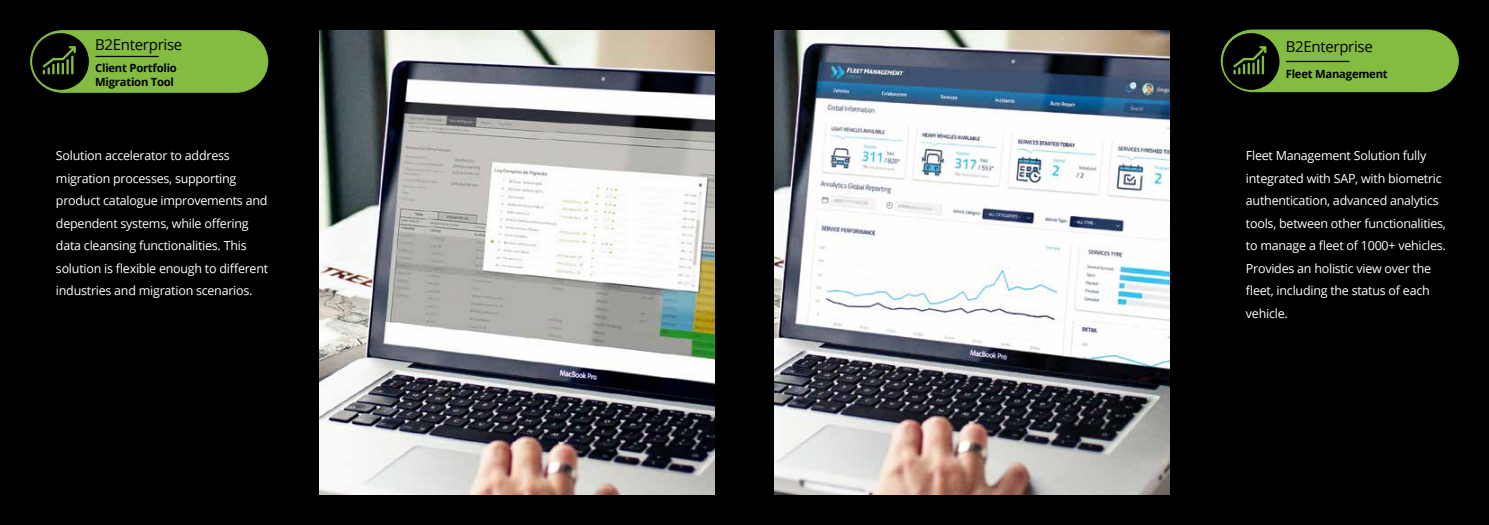
<style>
.page{position:relative;width:1489px;height:525px;background:#fff}
.page>*{position:absolute;margin:0;border:0;box-sizing:border-box;transform-origin:0 0}
.t1{font:15px "Open Sans";letter-spacing:-.02em;color:#000}
.t2{font:12.5px/22.5px "Open Sans";letter-spacing:-.02em;color:#fff}
.t3{font:700 11.25px/13.5px "Open Sans";letter-spacing:-.02em;color:#000}
</style>
<div class="page">
<div style="left:744px;top:0;width:744px;height:524px;background:#000"></div>
<img style="left:774px;top:30px;width:395px;height:464px">
<svg style="left:1220px;top:29px;width:239px;height:64px"></svg>
<hr style="left:1286px;top:61px;width:62px;height:1px;background:#000">
<div style="left:0;top:0;width:744px;height:524px;background:#000"></div>
<svg style="left:30px;top:30px;width:239px;height:63px"></svg>
<hr style="left:96px;top:56px;width:62px;height:1px;background:#000">
<img style="left:319px;top:30px;width:395px;height:464px">
<p class="t1" style="left:95px;top:34px;width:89px">B2Enterprise</p>
<p class="t3" style="left:95px;top:61px;width:83px">Client Portfolio<br>Migration Tool</p>
<p class="t2" style="left:56px;top:144px;width:214px">Solution accelerator to address migration processes, supporting product catalogue improvements and dependent systems, while offering data cleansing functionalities. This solution is flexible enough to different industries and migration scenarios.</p>
<p class="t1" style="left:1285px;top:36px;width:89px">B2Enterprise</p>
<p class="t3" style="left:1285px;top:67px;width:103px">Fleet Management</p>
<p class="t2" style="left:1245px;top:144px;width:201px">Fleet Management Solution fully integrated with SAP, with biometric authentication, advanced analytics tools, between other functionalities, to manage a fleet of 1000+ vehicles.<br>Provides an holistic view over the fleet, including the status of each vehicle.</p>
</div>
